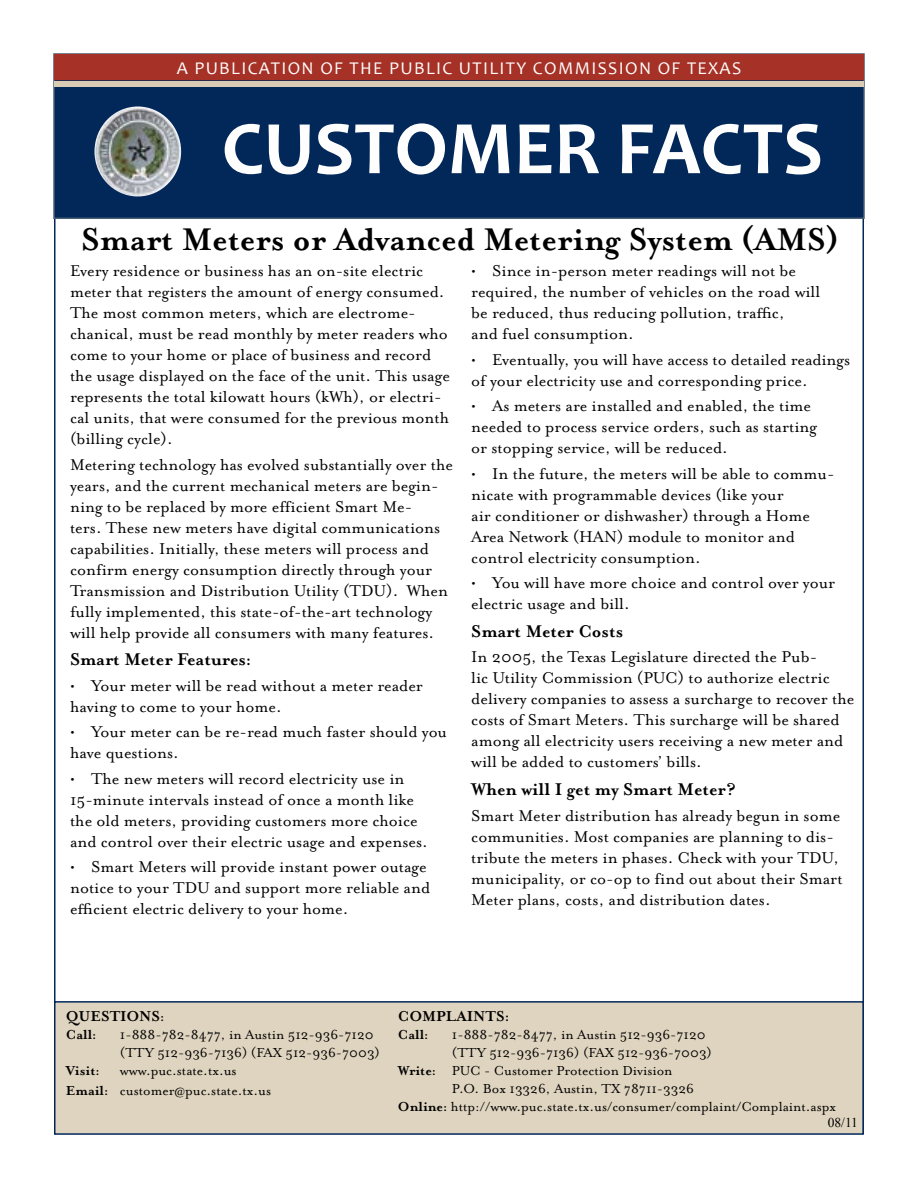
<style>
.page{position:relative;width:918px;height:1188px;background:#fff}
.page>*{position:absolute;margin:0;border:0;box-sizing:border-box;transform-origin:0 0}
.t1{font:700 76.5px "Candara";color:#fffefe}
.t2{font:700 36px "Mrs Eaves OT";color:#000}
.t3{font:700 19.5px "Mrs Eaves OT";color:#000}
.t4{font:18px/21px "Mrs Eaves OT";color:#000}
.t5{font:18px "Candara";letter-spacing:.075em;color:#fffefe}
.t6{font:700 16.5px "Mrs Eaves OT";color:#000}
.t7{font:15px/18px "Mrs Eaves OT";color:#000}
.t8{font:700 15px "Mrs Eaves OT";color:#000}
.t9{font:13.5px "Times New Roman";color:#000}
.s1{font-size:15px}
.s2{font-weight:700}
</style>
<div class="page">
<div style="left:53px;top:53px;width:812px;height:166px;background:#022859;border:2px solid #485f73"></div>
<div style="left:54px;top:54px;width:810px;height:26px;background:#a63126"></div>
<div style="left:54px;top:81px;width:810px;height:6px;background:#d9ccb4"></div>
<img style="left:95px;top:106px;width:86px;height:90px">
<div style="left:54px;top:1001px;width:810px;height:134px;background:#dfd4bf;border:2px solid #022859"></div>
<p class="t5" style="left:177px;top:57px;width:566px">A PUBLICATION OF THE PUBLIC UTILITY COMMISSION OF TEXAS</p>
<h1 class="t1" style="left:222px;top:100px;width:603px">CUSTOMER FACTS</h1>
<h2 class="t2" style="left:81px;top:220px;width:759px">Smart Meters or Advanced Metering System (AMS)</h2>
<p class="t4" style="left:70px;top:260px;width:381px">Every residence or business has an on-site electric meter that registers the amount of energy consumed.<br>The most common meters, which are electrome&shy;chanical, must be read monthly by meter readers who come to your home or place of business and record the usage displayed on the face of the unit. This usage represents the total kilowatt hours (kWh), or electri&shy;cal units, that were consumed for the previous month (billing cycle).</p>
<p class="t4" style="left:70px;top:454px;width:385px">Metering technology has evolved substantially over the years, and the current mechanical meters are begin&shy;ning to be replaced by more efficient Smart Me-<br>ters. These new meters have digital communications capabilities. Initially, these meters will process and confirm energy consumption directly through your Transmission and Distribution Utility (TDU). When fully implemented, this state-of-the-art technology will help provide all consumers with many features.</p>
<p class="t3" style="left:70px;top:649px;width:183px">Smart Meter Features:</p>
<p class="t4" style="left:70px;top:675px;width:355px">• Your meter will be read without a meter reader having to come to your home.</p>
<p class="t4" style="left:70px;top:722px;width:379px">• Your meter can be re-read much faster should you have questions.</p>
<p class="t4" style="left:70px;top:768px;width:359px">• The new meters will record electricity use in 15-minute intervals instead of once a month like the old meters, providing customers more choice and control over their electric usage and expenses.</p>
<p class="t4" style="left:70px;top:857px;width:362px">• Smart Meters will provide instant power outage notice to your TDU and support more reliable and efficient electric delivery to your home.</p>
<p class="t4" style="left:471px;top:260px;width:351px">• Since in-person meter readings will not be required, the number of vehicles on the road will be reduced, thus reducing pollution, traffic,<br>and fuel consumption.</p>
<p class="t4" style="left:471px;top:349px;width:380px">• Eventually, you will have access to detailed readings of your electricity use and corresponding price.</p>
<p class="t4" style="left:471px;top:395px;width:347px">• As meters are installed and enabled, the time needed to process service orders, such as starting or stopping service, will be reduced.</p>
<p class="t4" style="left:471px;top:463px;width:365px">• In the future, the meters will be able to commu&shy;nicate with programmable devices (like your<br>air conditioner or dishwasher) through a Home Area Network (HAN) module to monitor and control electricity consumption.</p>
<p class="t4" style="left:471px;top:573px;width:365px">• You will have more choice and control over your electric usage and bill.</p>
<p class="t3" style="left:471px;top:621px;width:153px">Smart Meter Costs</p>
<p class="t4" style="left:471px;top:647px;width:385px">In 2005, the Texas Legislature directed the Pub-<br>lic Utility Commission (PUC) to authorize electric delivery companies to assess a surcharge to recover the costs of Smart Meters. This surcharge will be shared among all electricity users receiving a new meter and will be added to customers’ bills.</p>
<p class="t3" style="left:471px;top:779px;width:266px">When will I get my Smart Meter?</p>
<p class="t4" style="left:471px;top:805px;width:373px">Smart Meter distribution has already begun in some communities. Most companies are planning to dis&shy;tribute the meters in phases. Check with your TDU, municipality, or co-op to find out about their Smart Meter plans, costs, and distribution dates.</p>
<p class="t6" style="left:66px;top:1007px;width:100px">QUESTIONS<span class="s1">:</span></p>
<p class="t8" style="left:66px;top:1026px;width:32px">Call:</p>
<p class="t7" style="left:120px;top:1026px;width:262px">1-888-782-8477, in Austin 512-936-7120 (TTY 512-936-7136) (FAX 512-936-7003)</p>
<p class="t8" style="left:66px;top:1062px;width:35px">Visit:</p>
<p class="t7" style="left:66px;top:1061px;width:207px;line-height:19.8px;text-indent:54px">www.puc.state.tx.us<br><span class="s2">Email:</span> customer@puc.state.tx.us</p>
<p class="t6" style="left:398px;top:1007px;width:113px">COMPLAINTS:</p>
<p class="t8" style="left:398px;top:1026px;width:32px">Call:</p>
<p class="t7" style="left:452px;top:1026px;width:255px">1-888-782-8477, in Austin 512-936-7120</p>
<p class="t7" style="left:452px;top:1044px;width:262px">(TTY 512-936-7136) (FAX 512-936-7003)</p>
<p class="t7" style="left:398px;top:1062px;width:276px"><span class="s2">Write:</span> PUC - Customer Protection Division</p>
<p class="t7" style="left:452px;top:1080px;width:244px">P.O. Box 13326, Austin, TX 78711-3326</p>
<p class="t7" style="left:398px;top:1098px;width:440px"><span class="s2">Online:</span> http://www.puc.state.tx.us/consumer/complaint/Complaint.aspx</p>
<p class="t9" style="left:828px;top:1113px;width:32px">08/11</p>
</div>
